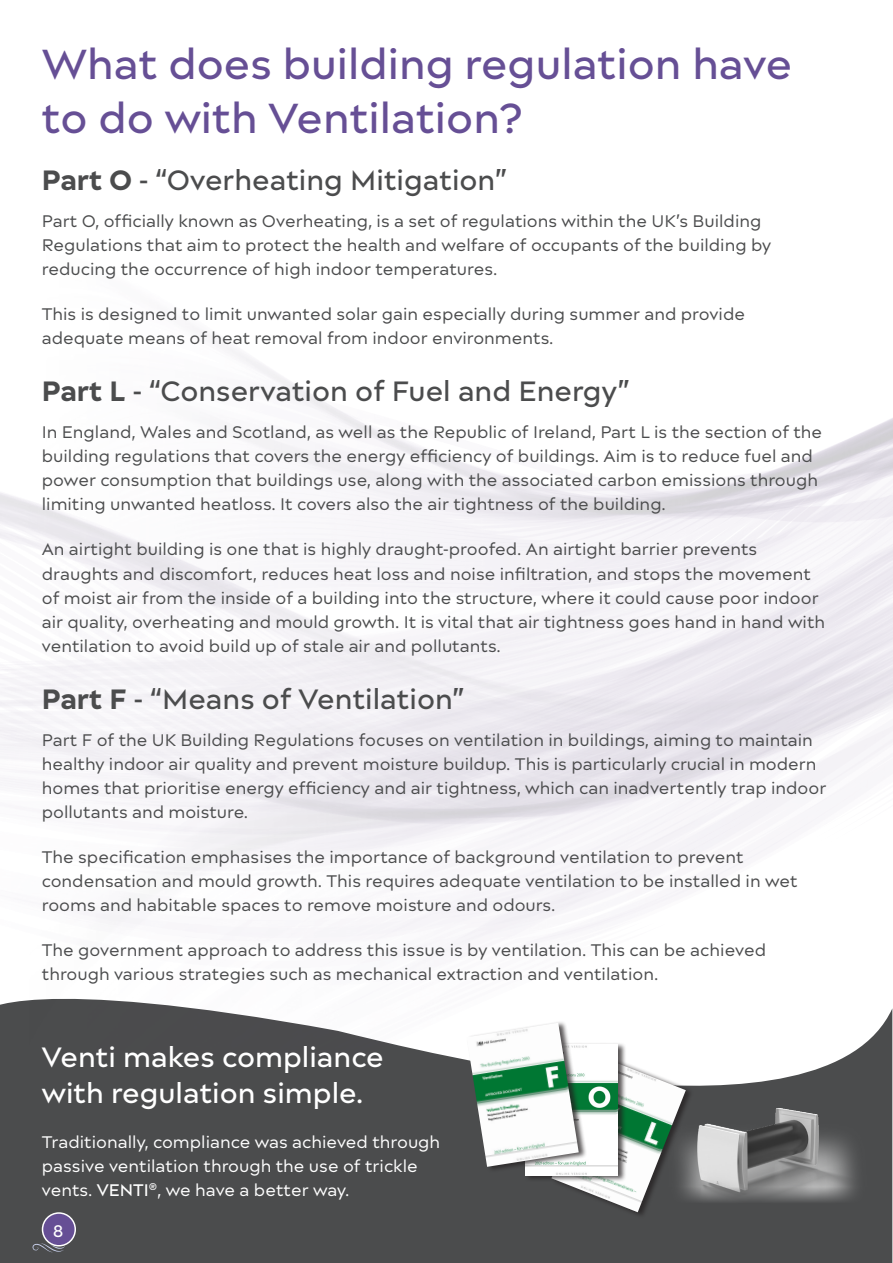
<style>
.page{position:relative;width:893px;height:1263px;background:#fff}
.page>*{position:absolute;margin:0;border:0;box-sizing:border-box;transform-origin:0 0}
.t1{font:500 45px/54px "Matteo";color:#664f95}
.Subheader{font:500 30px "Matteo";color:#4b4c4d}
.Subheader-white{font:500 30px/36px "Matteo";color:#fff}
.body{font:18px/24px "Matteo";color:#4b4c4d}
.body_white{font:18px/24px "Matteo";color:#fff}
.t2{font:500 18px "Matteo";color:#fff}
.s1{font-weight:700}
.s2{font-weight:500}
</style>
<div class="page">
<div style="left:0;top:1057px;width:892px;height:206px;background:#4b4c4d"></div>
<img style="left:0;top:330px;width:893px;height:727px">
<div style="left:551px;top:1053px;width:144px;height:166px;background:#231f20;opacity:.75"></div>
<img style="left:551px;top:1056px;width:135px;height:156px">
<div style="left:525px;top:1042px;width:102px;height:140px;background:#231f20;opacity:.75"></div>
<img style="left:525px;top:1044px;width:93px;height:131px">
<div style="left:466px;top:1020px;width:122px;height:153px;background:#231f20;opacity:.75"></div>
<img style="left:467px;top:1023px;width:112px;height:144px">
<img style="left:641px;top:1070px;width:226px;height:172px">
<div style="left:43px;top:1213px;width:32px;height:33px;background:#664f95;border-radius:50%"></div>
<div style="left:42px;top:1212px;width:34px;height:34px;border:2px solid #fff;border-radius:50%"></div>
<svg style="left:32px;top:1243px;width:33px;height:9px"></svg>
<p class="t1" style="left:42px;top:36px;width:752px">What does building regulation have to do with Ventilation?</p>
<p class="Subheader" style="left:42px;top:163px;width:467px"><span class="s1">Part O</span> - “Overheating Mitigation”</p>
<p class="body" style="left:42px;top:209px;width:731px">Part O, officially known as Overheating, is a set of regulations within the UK’s Building<br>Regulations that aim to protect the health and welfare of occupants of the building by reducing the occurrence of high indoor temperatures.</p>
<p class="body" style="left:42px;top:302px;width:705px">This is designed to limit unwanted solar gain especially during summer and provide adequate means of heat removal from indoor environments.</p>
<p class="Subheader" style="left:42px;top:374px;width:589px"><span class="s1">Part L</span> - “Conservation of Fuel and Energy”</p>
<p class="body" style="left:42px;top:420px;width:782px">In England, Wales and Scotland, as well as the Republic of Ireland, Part L is the section of the building regulations that covers the energy efficiency of buildings. Aim is to reduce fuel and power consumption that buildings use, along with the associated carbon emissions through limiting unwanted heatloss. It covers also the air tightness of the building.</p>
<p class="body" style="left:42px;top:537px;width:785px">An airtight building is one that is highly draught-proofed. An airtight barrier prevents draughts and discomfort, reduces heat loss and noise infiltration, and stops the movement of moist air from the inside of a building into the structure, where it could cause poor indoor air quality, overheating and mould growth. It is vital that air tightness goes hand in hand with ventilation to avoid build up of stale air and pollutants.</p>
<p class="Subheader" style="left:42px;top:682px;width:424px"><span class="s1">Part F</span> - “Means of Ventilation”</p>
<p class="body" style="left:42px;top:727px;width:786px">Part F of the UK Building Regulations focuses on ventilation in buildings, aiming to maintain healthy indoor air quality and prevent moisture buildup. This is particularly crucial in modern homes that prioritise energy efficiency and air tightness, which can inadvertently trap indoor pollutants and moisture.</p>
<p class="body" style="left:42px;top:844px;width:757px">The specification emphasises the importance of background ventilation to prevent condensation and mould growth. This requires adequate ventilation to be installed in wet rooms and habitable spaces to remove moisture and odours.</p>
<p class="body" style="left:42px;top:938px;width:726px">The government approach to address this issue is by ventilation. This can be achieved through various strategies such as mechanical extraction and ventilation.</p>
<p class="Subheader-white" style="left:42px;top:1039px;width:343px">Venti makes compliance with regulation simple.</p>
<p class="body_white" style="left:42px;top:1130px;width:400px">Traditionally, compliance was achieved through passive ventilation through the use of trickle vents. <span class="s2">VENTI</span><sup>®</sup>, we have a better way.</p>
<p class="t2" style="left:53px;top:1220px;width:12px">8</p>
</div>
